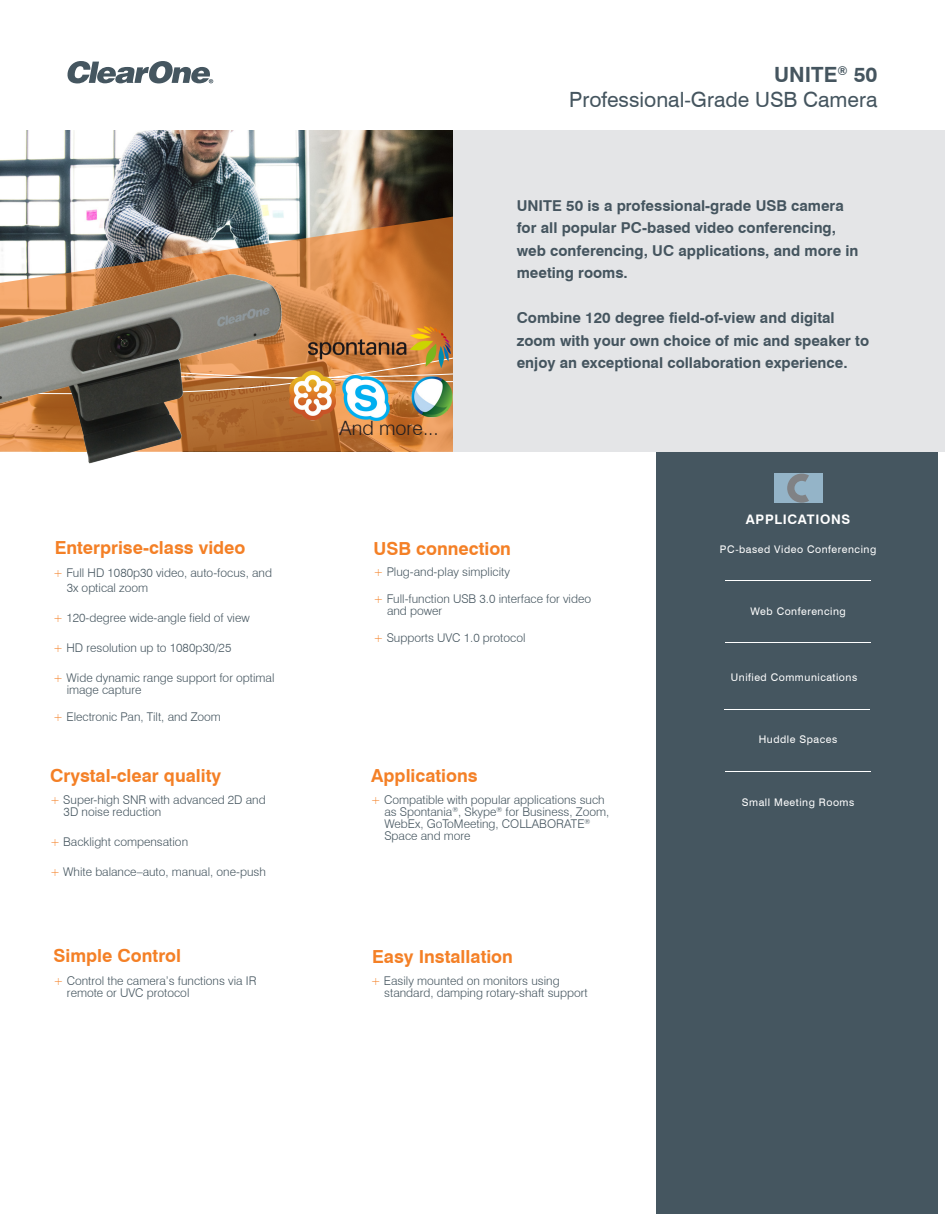
<style>
.page{position:relative;width:945px;height:1215px;background:#fff}
.page>*{position:absolute;margin:0;border:0;box-sizing:border-box;transform-origin:0 0}
.t1{font:21px "Swiss 721 BT";color:#45555f}
.t2{font:700 21px "Swiss 721 BT";color:#45555f}
.t3{font:300 19.65px "Swiss 721 BT";color:#231f20}
.t4{font:700 18px "Swiss 721 BT";color:#f48026}
.t5{font:700 15px/22.5px "Swiss 721 BT";color:#45555f}
.t6{font:700 13.2px "Swiss 721 BT";letter-spacing:.05em;color:#fff}
.t7{font:300 12px/12px "Swiss 721 BT";color:#45555f}
.t8{font:10.5px "Swiss 721 BT";letter-spacing:.05em;color:#fff}
.s1{color:#f48026}
</style>
<div class="page">
<img style="left:0;top:130px;width:453px;height:86px">
<img style="left:0;top:216px;width:453px;height:236px">
<svg style="left:369px;top:352px;width:84px;height:49px"></svg>
<div style="left:453px;top:130px;width:492px;height:322px;background:#e4e5e7"></div>
<img style="left:0;top:255px;width:369px;height:209px">
<img style="left:309px;top:327px;width:142px;height:41px">
<img style="left:288px;top:371px;width:49px;height:50px">
<img style="left:343px;top:375px;width:46px;height:46px">
<img style="left:410px;top:375px;width:43px;height:44px">
<div style="left:656px;top:452px;width:282px;height:761px;background:#455660"></div>
<div style="left:774px;top:474px;width:48px;height:29px;background:#94b4c8"></div>
<svg style="left:787px;top:474px;width:22px;height:29px"></svg>
<hr style="left:725px;top:771px;width:146px;height:1px;background:#fff">
<hr style="left:725px;top:581px;width:146px;height:1px;background:#fff">
<hr style="left:725px;top:643px;width:146px;height:1px;background:#fff">
<hr style="left:724px;top:709px;width:146px;height:1px;background:#fff">
<svg style="left:67px;top:61px;width:146px;height:22px"></svg>
<p class="t2" style="left:774px;top:62px;width:105px">UNITE<sup>®</sup> 50</p>
<p class="t1" style="left:569px;top:87px;width:310px">Professional-Grade USB Camera</p>
<p class="t4" style="left:55px;top:537px;width:192px">Enterprise-class video</p>
<p class="t7" style="left:67px;top:565px;width:207px;line-height:15px;text-indent:-14px"><span class="s1">+</span> Full HD 1080p30 video, auto-focus, and<br>3x optical zoom</p>
<p class="t7" style="left:53px;top:611px;width:198px"><span class="s1">+</span> 120-degree wide-angle field of view</p>
<p class="t7" style="left:53px;top:641px;width:180px"><span class="s1">+</span> HD resolution up to 1080p30/25</p>
<p class="t7" style="left:67px;top:671px;width:209px;text-indent:-14px"><span class="s1">+</span> Wide dynamic range support for optimal image capture</p>
<p class="t7" style="left:53px;top:710px;width:169px"><span class="s1">+</span> Electronic Pan, Tilt, and Zoom</p>
<p class="t3" style="left:340px;top:416px;width:101px">And more...</p>
<p class="t5" style="left:517px;top:194px;width:343px">UNITE 50 is a professional-grade USB camera for all popular PC-based video conferencing, web conferencing, UC applications, and more in meeting rooms.</p>
<p class="t5" style="left:517px;top:306px;width:354px">Combine 120 degree field-of-view and digital zoom with your own choice of mic and speaker to enjoy an exceptional collaboration experience.</p>
<p class="t6" style="left:746px;top:511px;width:106px">APPLICATIONS</p>
<p class="t4" style="left:374px;top:538px;width:139px">USB connection</p>
<p class="t7" style="left:374px;top:566px;width:138px"><span class="s1">+</span> Plug-and-play simplicity</p>
<p class="t7" style="left:387px;top:593px;width:206px;text-indent:-14px"><span class="s1">+</span> Full-function USB 3.0 interface for video and power</p>
<p class="t7" style="left:374px;top:632px;width:154px"><span class="s1">+</span> Supports UVC 1.0 protocol</p>
<p class="t8" style="left:720px;top:543px;width:158px">PC-based Video Conferencing</p>
<p class="t8" style="left:750px;top:605px;width:97px">Web Conferencing</p>
<p class="t8" style="left:731px;top:671px;width:128px">Unified Communications</p>
<p class="t8" style="left:759px;top:733px;width:80px">Huddle Spaces</p>
<p class="t4" style="left:50px;top:764px;width:172px">Crystal-clear quality</p>
<p class="t4" style="left:371px;top:764px;width:108px">Applications</p>
<p class="t7" style="left:64px;top:794px;width:204px;text-indent:-14px"><span class="s1">+</span> Super-high SNR with advanced 2D and<br>3D noise reduction</p>
<p class="t7" style="left:50px;top:836px;width:140px"><span class="s1">+</span> Backlight compensation</p>
<p class="t7" style="left:50px;top:866px;width:217px"><span class="s1">+</span> White balance–auto, manual, one-push</p>
<p class="t7" style="left:384px;top:794px;width:226px;text-indent:-14px"><span class="s1">+</span> Compatible with popular applications such as Spontania<sup>®</sup>, Skype<sup>®</sup> for Business, Zoom, WebEx, GoToMeeting, COLLABORATE<sup>® </sup>Space and more</p>
<p class="t4" style="left:53px;top:945px;width:129px">Simple Control</p>
<p class="t7" style="left:67px;top:974px;width:191px;text-indent:-14px"><span class="s1">+</span> Control the camera’s functions via IR remote or UVC protocol</p>
<p class="t4" style="left:372px;top:945px;width:142px">Easy Installation</p>
<p class="t7" style="left:384px;top:975px;width:205px;text-indent:-14px"><span class="s1">+</span> Easily mounted on monitors using standard, damping rotary-shaft support</p>
<p class="t8" style="left:742px;top:796px;width:114px">Small Meeting Rooms</p>
</div>
